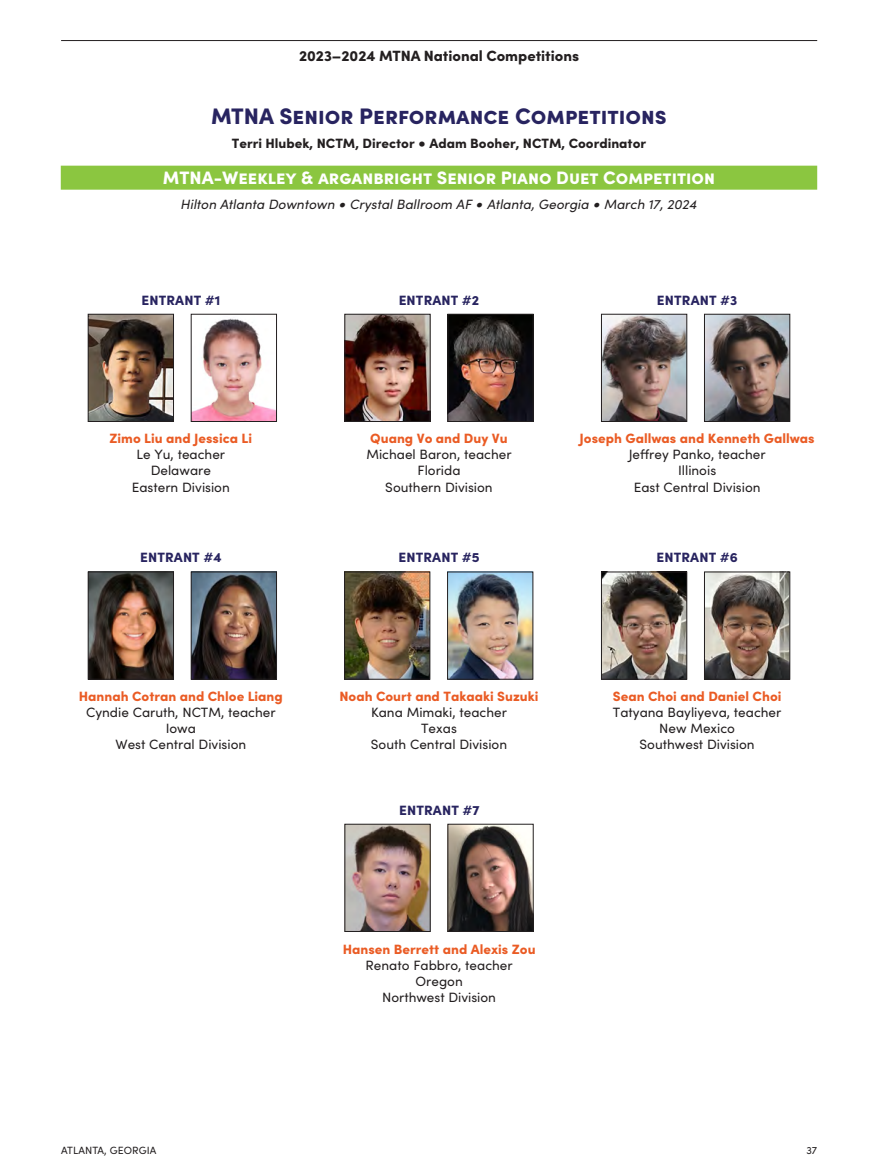
<style>
.page{position:relative;width:878px;height:1175px;background:#fff}
.page>*{position:absolute;margin:0;border:0;box-sizing:border-box;transform-origin:0 0}
.t1{font:900 22.5px "Sofia Pro";color:#282460}
.Bar_Header{font:900 18px "Sofia Pro";color:#fff}
.t2{font:900 14.85px "Sofia Pro";color:#231f20}
.School_State{font:13.5px "Sofia Pro";color:#231f20}
.NAME{font:900 13.5px "Sofia Pro";color:#ea5b24}
.Room-Location-Time{font:italic 13.5px "Sofia Pro";color:#231f20}
.Contestant{font:900 13.5px "Sofia Pro";letter-spacing:.01em;color:#282460}
.Coordinator_Header{font:900 13.5px "Sofia Pro";color:#231f20}
.t3{font:10.5px "Sofia Pro";letter-spacing:.01em;color:#231f20}
.s1{font-size:16.5px}
</style>
<div class="page">
<hr style="left:61px;top:40px;width:756px;height:1px;background:#231f20">
<div style="left:61px;top:166px;width:756px;height:24px;background:#8bc640"></div>
<img style="left:90px;top:316px;width:82px;height:104px">
<div style="left:88px;top:314px;width:86px;height:108px;border:1px solid #231f20"></div>
<img style="left:193px;top:318px;width:82px;height:102px">
<div style="left:191px;top:314px;width:86px;height:108px;border:1px solid #231f20"></div>
<img style="left:90px;top:573px;width:82px;height:104px">
<div style="left:88px;top:571px;width:86px;height:108px;border:1px solid #231f20"></div>
<img style="left:193px;top:573px;width:82px;height:104px">
<div style="left:191px;top:571px;width:86px;height:108px;border:1px solid #231f20"></div>
<img style="left:346px;top:573px;width:82px;height:104px">
<div style="left:344px;top:571px;width:86px;height:108px;border:1px solid #231f20"></div>
<img style="left:346px;top:826px;width:82px;height:103px">
<div style="left:344px;top:824px;width:86px;height:107px;border:1px solid #231f20"></div>
<img style="left:449px;top:573px;width:82px;height:104px">
<div style="left:447px;top:571px;width:86px;height:108px;border:1px solid #231f20"></div>
<img style="left:449px;top:826px;width:82px;height:103px">
<div style="left:447px;top:824px;width:86px;height:107px;border:1px solid #231f20"></div>
<img style="left:706px;top:573px;width:82px;height:104px">
<div style="left:704px;top:571px;width:86px;height:108px;border:1px solid #231f20"></div>
<img style="left:603px;top:573px;width:82px;height:104px">
<div style="left:601px;top:571px;width:86px;height:108px;border:1px solid #231f20"></div>
<img style="left:346px;top:316px;width:82px;height:104px">
<div style="left:344px;top:314px;width:86px;height:108px;border:1px solid #231f20"></div>
<img style="left:449px;top:316px;width:82px;height:104px">
<div style="left:447px;top:314px;width:86px;height:108px;border:1px solid #231f20"></div>
<img style="left:603px;top:316px;width:82px;height:104px">
<div style="left:601px;top:314px;width:86px;height:108px;border:1px solid #231f20"></div>
<img style="left:706px;top:316px;width:82px;height:104px">
<div style="left:704px;top:314px;width:86px;height:108px;border:1px solid #231f20"></div>
<p class="t2" style="left:299px;top:44px;width:282px">2023–2024 MTNA National Competitions</p>
<p class="t1" style="left:211px;top:99px;width:457px">MTNA Senior Performance Competitions</p>
<p class="Coordinator_Header" style="left:232px;top:132px;width:416px">Terri Hlubek, NCTM, Director <span class="s1">•</span> Adam Booher, NCTM, Coordinator</p>
<p class="Bar_Header" style="left:163px;top:163px;width:553px">MTNA-Weekley &amp; arganbright Senior Piano Duet Competition</p>
<p class="Room-Location-Time" style="left:181px;top:194px;width:517px">Hilton Atlanta Downtown <span class="s1">•</span> Crystal Ballroom AF <span class="s1">•</span> Atlanta, Georgia <span class="s1">•</span> March 17, 2024</p>
<p class="Contestant" style="left:141px;top:290px;width:80px">ENTRANT #1</p>
<p class="Contestant" style="left:398px;top:290px;width:82px">ENTRANT #2</p>
<p class="Contestant" style="left:657px;top:290px;width:82px">ENTRANT #3</p>
<p class="NAME" style="left:109px;top:427px;width:144px">Zimo Liu and Jessica Li</p>
<p class="School_State" style="left:136px;top:444px;width:90px">Le Yu, teacher</p>
<p class="School_State" style="left:151px;top:461px;width:62px">Delaware</p>
<p class="School_State" style="left:132px;top:477px;width:99px">Eastern Division</p>
<p class="NAME" style="left:370px;top:427px;width:139px">Quang Vo and Duy Vu</p>
<p class="School_State" style="left:366px;top:444px;width:147px">Michael Baron, teacher</p>
<p class="School_State" style="left:417px;top:461px;width:45px">Florida</p>
<p class="School_State" style="left:385px;top:477px;width:109px">Southern Division</p>
<p class="NAME" style="left:579px;top:427px;width:237px">Joseph Gallwas and Kenneth Gallwas</p>
<p class="School_State" style="left:628px;top:444px;width:138px">Jeffrey Panko, teacher</p>
<p class="School_State" style="left:678px;top:461px;width:40px">Illinois</p>
<p class="School_State" style="left:633px;top:477px;width:128px">East Central Division</p>
<p class="Contestant" style="left:140px;top:546px;width:83px">ENTRANT #4</p>
<p class="Contestant" style="left:398px;top:546px;width:83px">ENTRANT #5</p>
<p class="Contestant" style="left:656px;top:546px;width:83px">ENTRANT #6</p>
<p class="NAME" style="left:79px;top:685px;width:205px">Hannah Cotran and Chloe Liang</p>
<p class="School_State" style="left:86px;top:702px;width:191px">Cyndie Caruth, NCTM, teacher</p>
<p class="School_State" style="left:166px;top:718px;width:32px">Iowa</p>
<p class="School_State" style="left:115px;top:734px;width:132px">West Central Division</p>
<p class="NAME" style="left:339px;top:685px;width:201px">Noah Court and Takaaki Suzuki</p>
<p class="School_State" style="left:371px;top:702px;width:137px">Kana Mimaki, teacher</p>
<p class="School_State" style="left:421px;top:718px;width:37px">Texas</p>
<p class="School_State" style="left:371px;top:734px;width:138px">South Central Division</p>
<p class="Contestant" style="left:399px;top:799px;width:82px">ENTRANT #7</p>
<p class="NAME" style="left:343px;top:938px;width:194px">Hansen Berrett and Alexis Zou</p>
<p class="School_State" style="left:365px;top:955px;width:149px">Renato Fabbro, teacher</p>
<p class="School_State" style="left:415px;top:971px;width:49px">Oregon</p>
<p class="School_State" style="left:382px;top:987px;width:115px">Northwest Division</p>
<p class="NAME" style="left:613px;top:685px;width:170px">Sean Choi and Daniel Choi</p>
<p class="School_State" style="left:613px;top:702px;width:170px">Tatyana Bayliyeva, teacher</p>
<p class="School_State" style="left:659px;top:718px;width:77px">New Mexico</p>
<p class="School_State" style="left:639px;top:734px;width:117px">Southwest Division</p>
<p class="t3" style="left:61px;top:1142px;width:97px">ATLANTA, GEORGIA</p>
<p class="t3" style="left:806px;top:1142px;width:12px">37</p>
</div>
